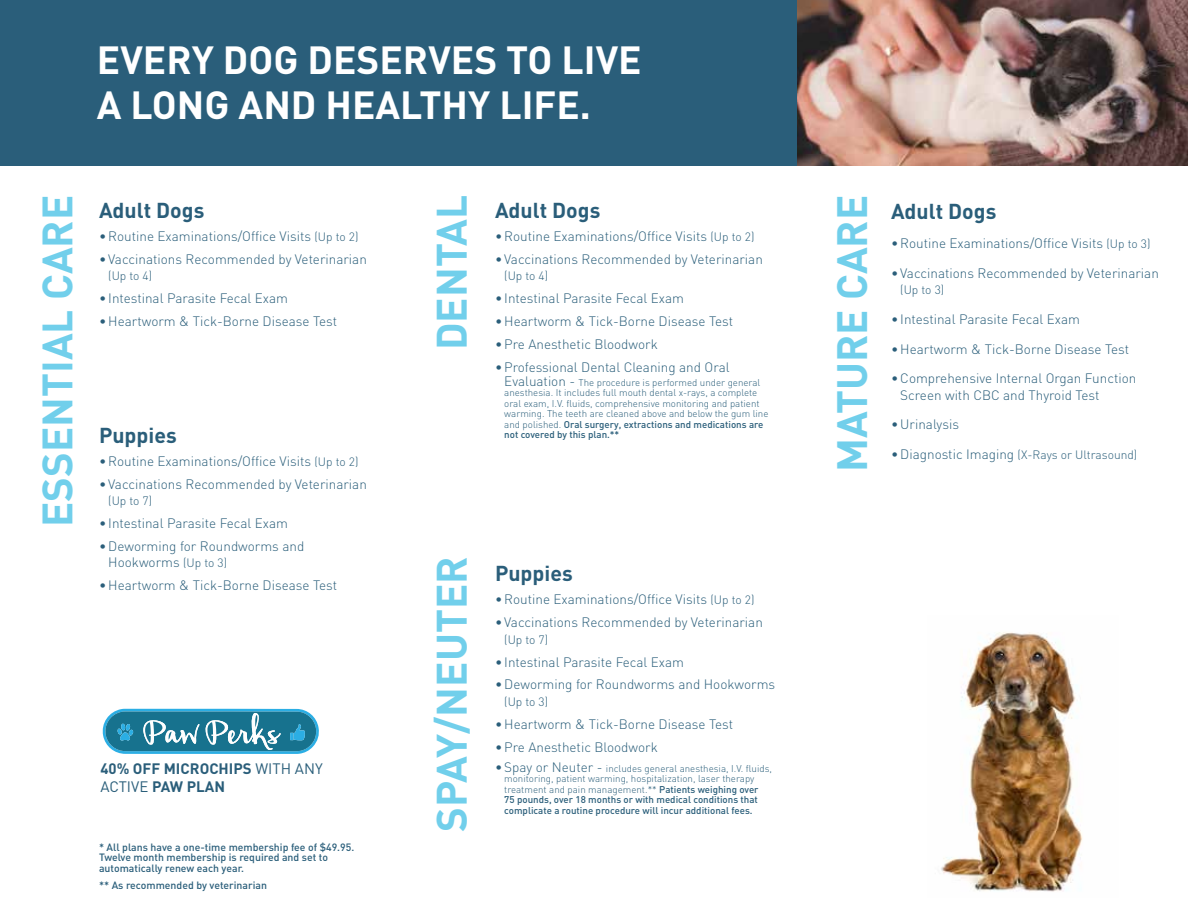
<style>
.page{position:relative;width:1188px;height:918px;background:#fff}
.page>*{position:absolute;margin:0;border:0;box-sizing:border-box;transform-origin:0 0}
.t1{font:700 42px "DIN";color:#71cfeb}
.t2{font:700 41.85px "DIN";color:#71cfeb}
.t3{font:700 38.85px/44.5px "DIN";color:#fff}
.t4{font:700 21.3px "DIN";color:#2a5e7a}
.t5{font:700 15px/18px "DIN";color:#2a5e7a}
.t6{font:300 13.5px/16.2px "DIN";color:#2a5e7a}
.t7{font:300 12px "DIN";color:#2a5e7a}
.t8{font:500 10.5px/10.5px "DIN";color:#2a5e7a}
.t9{font:300 9.75px/10.5px "DIN";color:#2a5e7a}
.s1{font-size:12px}
.s2{font-size:13.5px}
.s3{font-weight:500}
.s4{font-weight:400}
</style>
<div class="page">
<img style="left:941px;top:632px;width:142px;height:260px">
<img style="left:796px;top:0;width:392px;height:166px">
<div style="left:0;top:0;width:796px;height:166px;background:#2a5e7a"></div>
<svg style="left:102px;top:709px;width:217px;height:45px;background:#4293ae"></svg>
<h3 class="t3" style="left:97px;top:36px;width:546px">EVERY DOG DESERVES TO LIVE<br>A LONG AND HEALTHY LIFE.</h3>
<h1 class="t1" style="left:424px;top:350px;width:157px;rotate:-90deg">DENTAL</h1>
<h2 class="t2" style="left:30px;top:527px;width:333px;rotate:-90deg">ESSENTIAL CARE</h2>
<h2 class="t2" style="left:825px;top:472px;width:279px;rotate:-90deg">MATURE CARE</h2>
<h3 class="t4" style="left:99px;top:197px;width:107px">Adult Dogs</h3>
<p class="t6" style="left:99px;top:228px;width:261px">•Routine Examinations/Office Visits <span class="s1">(Up to 2)</span></p>
<p class="t6" style="left:99px;top:251px;width:269px">• Vaccinations Recommended by Veterinarian</p>
<p class="t7" style="left:108px;top:269px;width:45px">(Up to 4)</p>
<p class="t6" style="left:99px;top:290px;width:191px">• Intestinal Parasite Fecal Exam</p>
<p class="t6" style="left:99px;top:313px;width:240px">•Heartworm &amp; Tick-Borne Disease Test</p>
<h3 class="t4" style="left:495px;top:197px;width:107px">Adult Dogs</h3>
<p class="t6" style="left:495px;top:228px;width:261px">•Routine Examinations/Office Visits <span class="s1">(Up to 2)</span></p>
<p class="t6" style="left:495px;top:251px;width:269px">• Vaccinations Recommended by Veterinarian</p>
<p class="t7" style="left:504px;top:269px;width:45px">(Up to 4)</p>
<p class="t6" style="left:495px;top:290px;width:191px">• Intestinal Parasite Fecal Exam</p>
<p class="t6" style="left:495px;top:313px;width:240px">•Heartworm &amp; Tick-Borne Disease Test</p>
<p class="t6" style="left:495px;top:336px;width:164px">•Pre Anesthetic Bloodwork</p>
<p class="t6" style="left:495px;top:359px;width:236px">•Professional Dental Cleaning and Oral</p>
<p class="t9" style="left:504px;top:377px;width:266px"><span class="s2">Evaluation -</span> The procedure is performed under general anesthesia. It includes full mouth dental x-rays, a complete oral exam, I.V. fluids, comprehensive monitoring and patient warming. The teeth are cleaned above and below the gum line and polished. <span class="s3">Oral surgery, extractions and medications are not covered by this plan.**</span></p>
<h3 class="t4" style="left:99px;top:422px;width:79px">Puppies</h3>
<p class="t6" style="left:99px;top:453px;width:261px">•Routine Examinations/Office Visits <span class="s1">(Up to 2)</span></p>
<p class="t6" style="left:99px;top:476px;width:269px">• Vaccinations Recommended by Veterinarian</p>
<p class="t7" style="left:108px;top:494px;width:45px">(Up to 7)</p>
<p class="t6" style="left:99px;top:515px;width:191px">• Intestinal Parasite Fecal Exam</p>
<p class="t6" style="left:108px;top:538px;width:198px;text-indent:-9px">•Deworming for Roundworms and<br>Hookworms <span class="s1">(Up to 3)</span></p>
<p class="t6" style="left:99px;top:577px;width:240px">•Heartworm &amp; Tick-Borne Disease Test</p>
<h1 class="t1" style="left:424px;top:832px;width:277px;rotate:-90deg">SPAY/NEUTER</h1>
<h3 class="t4" style="left:495px;top:560px;width:79px">Puppies</h3>
<p class="t6" style="left:495px;top:591px;width:261px">•Routine Examinations/Office Visits <span class="s1">(Up to 2)</span></p>
<p class="t6" style="left:495px;top:614px;width:269px">• Vaccinations Recommended by Veterinarian</p>
<p class="t7" style="left:504px;top:632px;width:45px">(Up to 7)</p>
<p class="t6" style="left:495px;top:653px;width:191px">• Intestinal Parasite Fecal Exam</p>
<p class="t6" style="left:495px;top:676px;width:282px">•Deworming for Roundworms and Hookworms</p>
<p class="t7" style="left:504px;top:694px;width:45px">(Up to 3)</p>
<p class="t6" style="left:495px;top:716px;width:240px">•Heartworm &amp; Tick-Borne Disease Test</p>
<p class="t6" style="left:495px;top:739px;width:164px">•Pre Anesthetic Bloodwork</p>
<p class="t9" style="left:504px;top:763px;width:269px;text-indent:-9px"><span class="s2">•Spay or Neuter -</span> includes general anesthesia, I.V. fluids, monitoring, patient warming, hospitalization, laser therapy treatment and pain management.** <span class="s3">Patients weighing over<br>75 pounds, over 18 months or with medical conditions that complicate a routine procedure will incur additional fees.</span></p>
<p class="t5" style="left:100px;top:759px;width:224px">40% OFF MICROCHIPS <span class="s4">WITH ANY<br>ACTIVE</span> PAW PLAN</p>
<p class="t8" style="left:99px;top:842px;width:257px">* All plans have a one-time membership fee of $49.95.<br>Twelve month membership is required and set to automatically renew each year.</p>
<p class="t8" style="left:99px;top:880px;width:170px">** As recommended by veterinarian</p>
<h3 class="t4" style="left:891px;top:197px;width:107px">Adult Dogs</h3>
<p class="t6" style="left:891px;top:235px;width:261px">•Routine Examinations/Office Visits <span class="s1">(Up to 3)</span></p>
<p class="t6" style="left:891px;top:265px;width:269px">• Vaccinations Recommended by Veterinarian</p>
<p class="t7" style="left:900px;top:283px;width:45px">(Up to 3)</p>
<p class="t6" style="left:891px;top:311px;width:191px">• Intestinal Parasite Fecal Exam</p>
<p class="t6" style="left:891px;top:341px;width:240px">•Heartworm &amp; Tick-Borne Disease Test</p>
<p class="t6" style="left:900px;top:370px;width:238px;text-indent:-9px">•Comprehensive Internal Organ Function<br>Screen with CBC and Thyroid Test</p>
<p class="t6" style="left:891px;top:416px;width:70px">•Urinalysis</p>
<p class="t7" style="left:891px;top:447px;width:248px"><span class="s2">•Diagnostic Imaging</span> (X-Rays or Ultrasound)</p>
</div>
